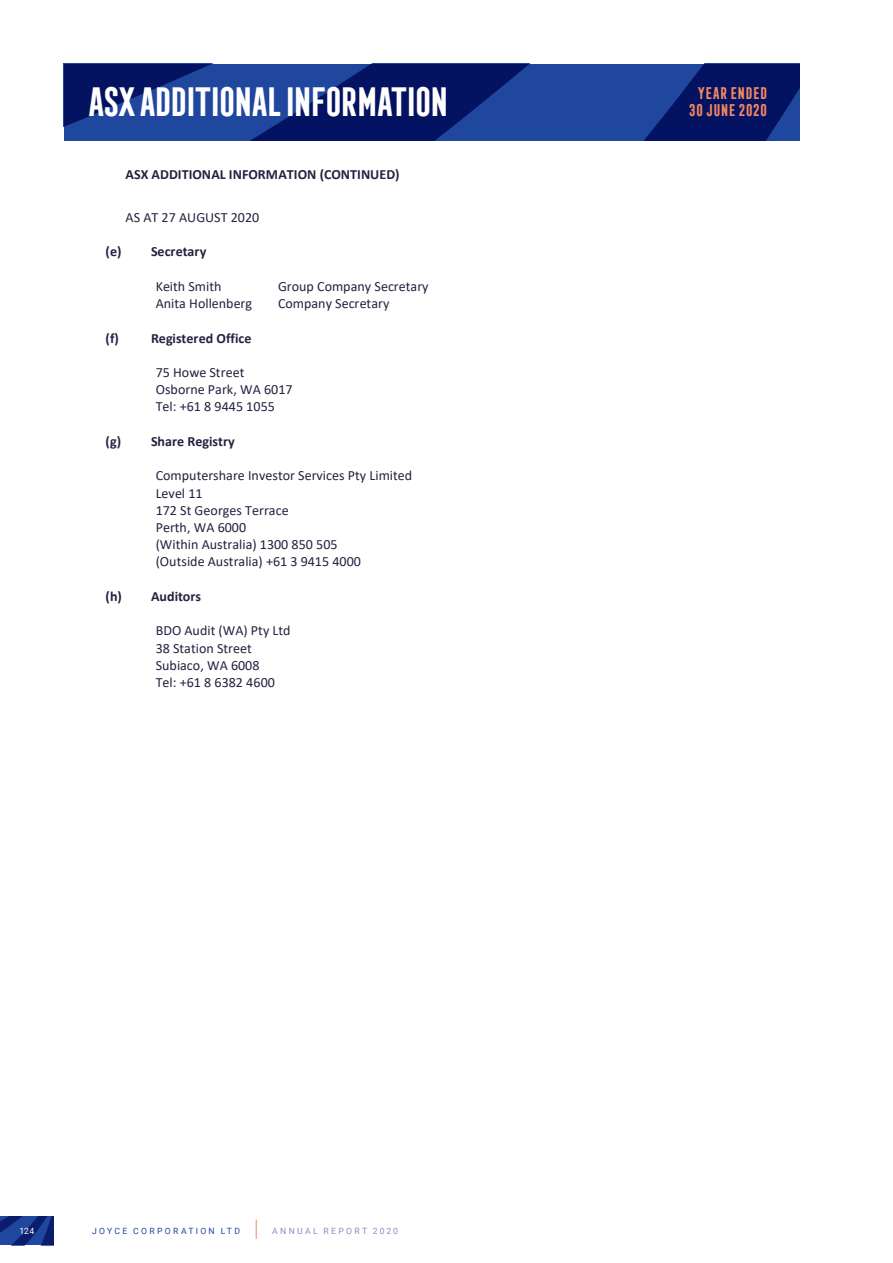
<style>
.page{position:relative;width:893px;height:1263px;background:#fff}
.page>*{position:absolute;margin:0;border:0;box-sizing:border-box;transform-origin:0 0}
.t1{font:700 37.5px "Frontage Condensed";letter-spacing:-.15em;color:#fff}
.t2{font:700 15.45px "Frontage Condensed";letter-spacing:-.08em;color:#f58761}
.t3{font:14.1px/17.2px "Calibri";color:#262140}
.t4{font:700 14.1px "Calibri";color:#262140}
.t5{font:8.7px "Roboto";letter-spacing:.265em;color:#20479e}
.t6{font:8.7px "Roboto";letter-spacing:.265em;color:#888dc5}
.t7{font:8.7px "Roboto";color:#fff}
</style>
<div class="page">
<svg style="left:256px;top:1219px;width:1px;height:20px"></svg>
<svg style="left:0;top:1216px;width:54px;height:29px;background:#153386"></svg>
<svg style="left:64px;top:64px;width:162px;height:76px;background:#153286"></svg>
<svg style="left:226px;top:64px;width:573px;height:76px;background:#122d7f"></svg>
<h1 class="t1" style="left:85px;top:81px;width:366px">ASX ADDITIONAL INFORMATION</h1>
<p class="t4" style="left:126px;top:164px;width:275px">ASX ADDITIONAL INFORMATION (CONTINUED)</p>
<p class="t3" style="left:126px;top:208px;width:135px">AS AT 27 AUGUST 2020</p>
<p class="t4" style="left:106px;top:242px;width:102px">(e) Secretary</p>
<p class="t3" style="left:156px;top:277px;width:67px">Keith Smith</p>
<p class="t3" style="left:278px;top:277px;width:152px">Group Company Secretary</p>
<p class="t3" style="left:156px;top:294px;width:98px">Anita Hollenberg</p>
<p class="t3" style="left:278px;top:294px;width:113px">Company Secretary</p>
<p class="t4" style="left:106px;top:328px;width:147px">(f) Registered Office</p>
<p class="t3" style="left:156px;top:363px;width:138px">75 Howe Street<br>Osborne Park, WA 6017<br>Tel: +61 8 9445 1055</p>
<p class="t4" style="left:106px;top:431px;width:131px">(g) Share Registry</p>
<p class="t3" style="left:156px;top:467px;width:258px">Computershare Investor Services Pty Limited<br>Level 11<br>172 St Georges Terrace<br>Perth, WA 6000<br>(Within Australia) 1300 850 505<br>(Outside Australia) +61 3 9415 4000</p>
<p class="t4" style="left:106px;top:586px;width:97px">(h) Auditors</p>
<p class="t3" style="left:156px;top:622px;width:136px">BDO Audit (WA) Pty Ltd<br>38 Station Street<br>Subiaco, WA 6008<br>Tel: +61 8 6382 4600</p>
<p class="t7" style="left:19px;top:1225px;width:16px">124</p>
<p class="t5" style="left:92px;top:1224px;width:149px">JOYCE CORPORATION LTD</p>
<p class="t6" style="left:272px;top:1224px;width:127px">ANNUAL REPORT 2020</p>
<p class="t2" style="left:697px;top:85px;width:72px">YEAR ENDED</p>
<p class="t2" style="left:687px;top:101px;width:82px">30 JUNE 2020</p>
</div>
